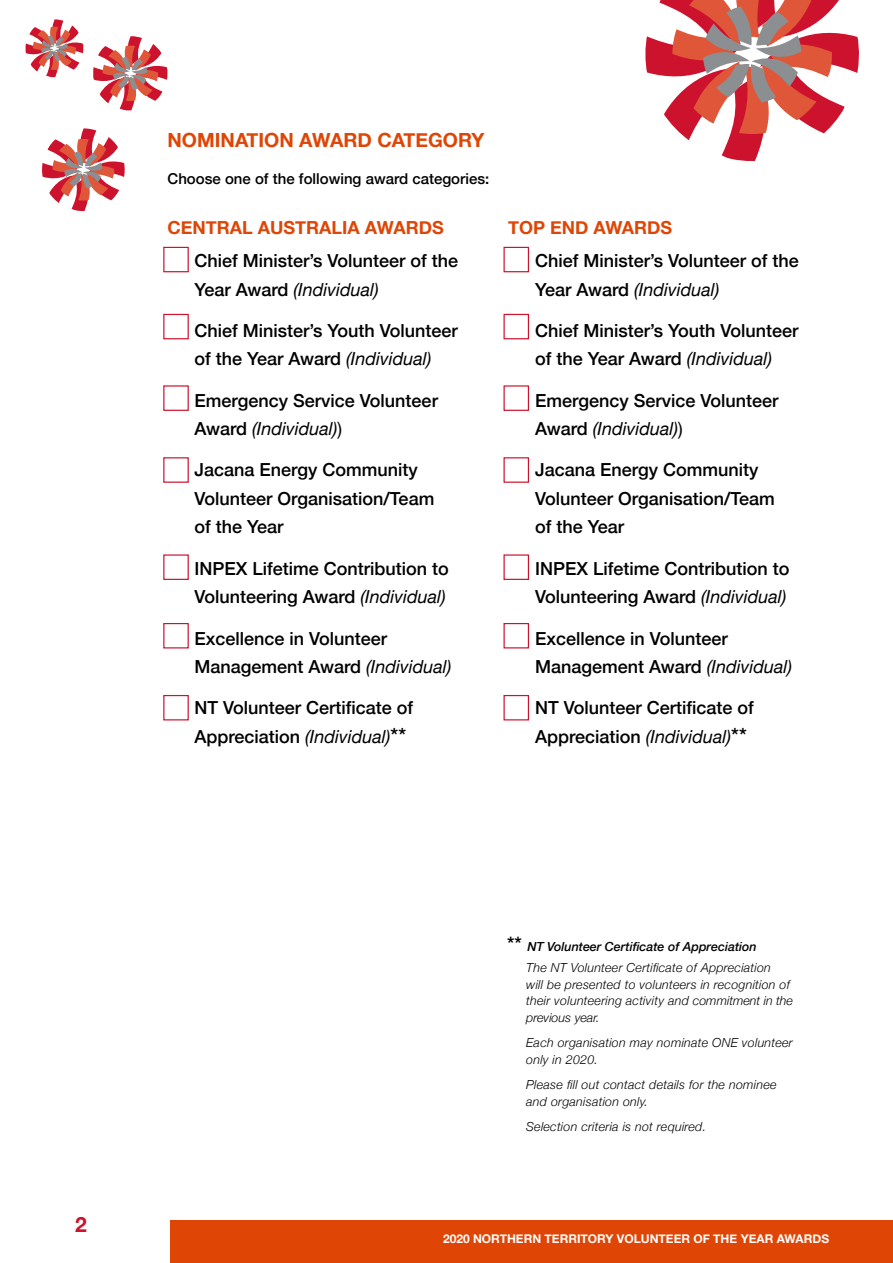
<style>
.page{position:relative;width:893px;height:1263px;background:#fff}
.page>*{position:absolute;margin:0;border:0;box-sizing:border-box;transform-origin:0 0}
.t1{font:700 21px "Helvetica Neue";color:#cd122d}
.t2{font:700 19.5px "Helvetica Neue";color:#df4505}
.t3{font:500 18px/28.5px "Helvetica Neue";color:#000}
.t4{font:700 18px "Helvetica Neue";color:#df4505}
.t5{font:500 15px "Helvetica Neue";color:#000}
.t6{font:italic 300 12.45px/16.6px "Helvetica Neue";letter-spacing:.02em;color:#000}
.t7{font:700 12px "Helvetica Neue";color:#fff}
.s1{color:#df4505}
.s2{font-weight:400;font-style:italic}
.s3{font-weight:400}
.s4{font-size:21px}
.s5{font-weight:500;font-style:normal;font-size:19.95px}
.s6{font-weight:500}
</style>
<div class="page">
<div style="left:170px;top:1220px;width:723px;height:43px;background:#df4505"></div>
<svg style="left:42px;top:128px;width:83px;height:83px"></svg>
<svg style="left:25px;top:19px;width:143px;height:92px"></svg>
<svg style="left:645px;top:0;width:214px;height:161px"></svg>
<div style="left:163px;top:314px;width:26px;height:25px;border:1px solid #cd122d"></div>
<div style="left:503px;top:314px;width:26px;height:25px;border:1px solid #cd122d"></div>
<div style="left:163px;top:247px;width:26px;height:25px;border:1px solid #cd122d"></div>
<div style="left:503px;top:247px;width:26px;height:25px;border:1px solid #cd122d"></div>
<div style="left:163px;top:385px;width:26px;height:26px;border:1px solid #cd122d"></div>
<div style="left:503px;top:385px;width:26px;height:26px;border:1px solid #cd122d"></div>
<div style="left:503px;top:623px;width:26px;height:25px;border:1px solid #cd122d"></div>
<div style="left:503px;top:457px;width:26px;height:26px;border:1px solid #cd122d"></div>
<div style="left:503px;top:554px;width:26px;height:26px;border:1px solid #cd122d"></div>
<div style="left:503px;top:695px;width:26px;height:25px;border:1px solid #cd122d"></div>
<div style="left:163px;top:623px;width:26px;height:25px;border:1px solid #cd122d"></div>
<div style="left:163px;top:457px;width:26px;height:26px;border:1px solid #cd122d"></div>
<div style="left:163px;top:554px;width:26px;height:26px;border:1px solid #cd122d"></div>
<div style="left:163px;top:695px;width:26px;height:25px;border:1px solid #cd122d"></div>
<p class="t1" style="left:75px;top:1208px;width:13px">2</p>
<p class="t2" style="left:168px;top:124px;width:318px">NOMINATION AWARD CATEGORY</p>
<p class="t5" style="left:168px;top:166px;width:323px">Choose one of the following award categories:</p>
<p class="t4" style="left:168px;top:214px;width:278px">CENTRAL AUSTRALIA AWARDS</p>
<p class="t3" style="left:195px;top:245px;width:265px;text-indent:-27px"><span class="s1">◻</span> Chief Minister’s Volunteer of the<br>Year Award <span class="s2">(Individual)</span></p>
<p class="t3" style="left:168px;top:315px;width:292px;text-align:center"><span class="s1">◻</span> Chief Minister’s Youth Volunteer of the Year Award <span class="s2">(Individual)</span></p>
<p class="t3" style="left:195px;top:385px;width:245px;text-indent:-27px"><span class="s1">◻</span> Emergency Service Volunteer<br>Award <span class="s2">(Individual)</span><span class="s3">)</span></p>
<p class="t3" style="left:195px;top:454px;width:241px;text-indent:-27px"><span class="s1">◻</span> Jacana Energy Community<br>Volunteer Organisation/Team of the Year</p>
<p class="t3" style="left:168px;top:553px;width:283px;text-align:right"><span class="s1">◻</span> INPEX Lifetime Contribution to<br>Volunteering Award <span class="s2">(Individual)</span></p>
<p class="t3" style="left:195px;top:622px;width:259px;text-indent:-27px"><span class="s1">◻</span> Excellence in Volunteer<br>Management Award <span class="s2">(Individual)</span></p>
<p class="t3" style="left:195px;top:692px;width:220px">NT Volunteer Certificate of<br>Appreciation <span class="s2">(Individual)</span><span class="s4">**</span></p>
<p class="t4" style="left:508px;top:214px;width:166px">TOP END AWARDS</p>
<p class="t3" style="left:535px;top:245px;width:265px;text-indent:-27px"><span class="s1">◻</span> Chief Minister’s Volunteer of the<br>Year Award <span class="s2">(Individual)</span></p>
<p class="t3" style="left:508px;top:315px;width:292px;text-align:center"><span class="s1">◻</span> Chief Minister’s Youth Volunteer of the Year Award <span class="s2">(Individual)</span></p>
<p class="t3" style="left:535px;top:385px;width:245px;text-indent:-27px"><span class="s1">◻</span> Emergency Service Volunteer<br>Award <span class="s2">(Individual)</span><span class="s3">)</span></p>
<p class="t3" style="left:535px;top:454px;width:241px;text-indent:-27px"><span class="s1">◻</span> Jacana Energy Community<br>Volunteer Organisation/Team of the Year</p>
<p class="t3" style="left:508px;top:553px;width:283px;text-align:right"><span class="s1">◻</span> INPEX Lifetime Contribution to<br>Volunteering Award <span class="s2">(Individual)</span></p>
<p class="t3" style="left:535px;top:622px;width:259px;text-indent:-27px"><span class="s1">◻</span> Excellence in Volunteer<br>Management Award <span class="s2">(Individual)</span></p>
<p class="t3" style="left:535px;top:692px;width:220px;text-indent:-27px"><span class="s1">◻</span> NT Volunteer Certificate of<br>Appreciation <span class="s2">(Individual)</span><span class="s4">**</span></p>
<p class="t6" style="left:526px;top:935px;width:246px;line-height:21.3px;text-indent:-19px"><span class="s5">**</span> <span class="s6">NT Volunteer Certificate of Appreciation<br></span>The NT Volunteer Certificate of Appreciation</p>
<p class="t6" style="left:526px;top:975px;width:268px">will be presented to volunteers in recognition of their volunteering activity and commitment in the previous year.</p>
<p class="t6" style="left:526px;top:1033px;width:268px">Each organisation may nominate ONE volunteer only in 2020.</p>
<p class="t6" style="left:526px;top:1075px;width:252px">Please fill out contact details for the nominee and organisation only.</p>
<p class="t6" style="left:526px;top:1117px;width:181px">Selection criteria is not required.</p>
<p class="t7" style="left:443px;top:1229px;width:388px">2020 NORTHERN TERRITORY VOLUNTEER OF THE YEAR AWARDS</p>
</div>
